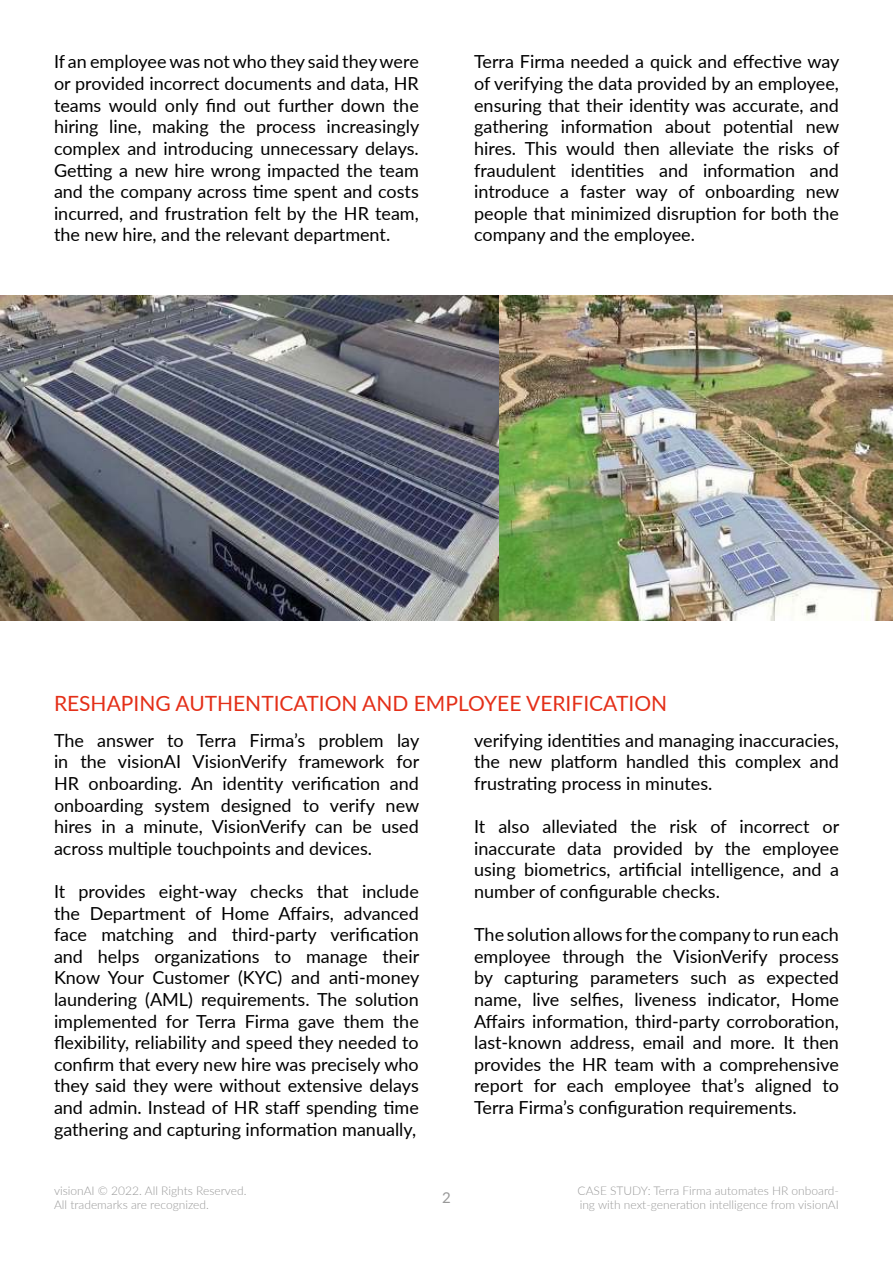
<style>
.page{position:relative;width:893px;height:1263px;background:#fff}
.page>*{position:absolute;margin:0;border:0;box-sizing:border-box;transform-origin:0 0}
.t1{font:21px "Lato";color:#e42f18}
.t2{font:18px/21.6px "Lato";color:#000;text-align:justify}
.t3{font:15px "Lato";color:#999}
.t4{font:300 12px/14.4px "Lato";color:#999}
</style>
<div class="page">
<img style="left:0;top:295px;width:500px;height:326px">
<img style="left:500px;top:295px;width:393px;height:326px">
<p class="t2" style="left:54px;top:50px;width:367px">If an employee was not who they said they were or provided incorrect documents and data, HR teams would only find out further down the hiring line, making the process increasingly complex and introducing unnecessary delays.<br>Getting a new hire wrong impacted the team and the company across time spent and costs incurred, and frustration felt by the HR team, the new hire, and the relevant department.</p>
<p class="t2" style="left:474px;top:50px;width:367px">Terra Firma needed a quick and effective way of verifying the data provided by an employee, ensuring that their identity was accurate, and gathering information about potential new hires. This would then alleviate the risks of fraudulent identities and information and introduce a faster way of onboarding new people that minimized disruption for both the company and the employee.</p>
<p class="t1" style="left:54px;top:688px;width:615px">RESHAPING AUTHENTICATION AND EMPLOYEE VERIFICATION</p>
<p class="t2" style="left:54px;top:729px;width:367px">The answer to Terra Firma’s problem lay in the visionAI VisionVerify framework for HR onboarding. An identity verification and onboarding system designed to verify new hires in a minute, VisionVerify can be used across multiple touchpoints and devices.</p>
<p class="t2" style="left:54px;top:880px;width:367px">It provides eight-way checks that include the Department of Home Affairs, advanced face matching and third-party verification and helps organizations to manage their Know Your Customer (KYC) and anti-money laundering (AML) requirements. The solution implemented for Terra Firma gave them the flexibility, reliability and speed they needed to confirm that every new hire was precisely who they said they were without extensive delays and admin. Instead of HR staff spending time gathering and capturing information manually,</p>
<p class="t2" style="left:474px;top:729px;width:366px">verifying identities and managing inaccuracies, the new platform handled this complex and frustrating process in minutes.</p>
<p class="t2" style="left:474px;top:815px;width:367px">It also alleviated the risk of incorrect or inaccurate data provided by the employee using biometrics, artificial intelligence, and a number of configurable checks.</p>
<p class="t2" style="left:474px;top:923px;width:366px">The solution allows for the company to run each employee through the VisionVerify process by capturing parameters such as expected name, live selfies, liveness indicator, Home Affairs information, third-party corroboration, last-known address, email and more. It then provides the HR team with a comprehensive report for each employee that’s aligned to Terra Firma’s configuration requirements.</p>
<p class="t4" style="left:54px;top:1184px;width:194px">visionAI © 2022. All Rights Reserved.<br>All trademarks are recognized.</p>
<p class="t3" style="left:442px;top:1187px;width:10px">2</p>
<p class="t4" style="left:578px;top:1184px;width:263px">CASE STUDY: Terra Firma automates HR onboard&shy;ing with next-generation intelligence from visionAI</p>
</div>
